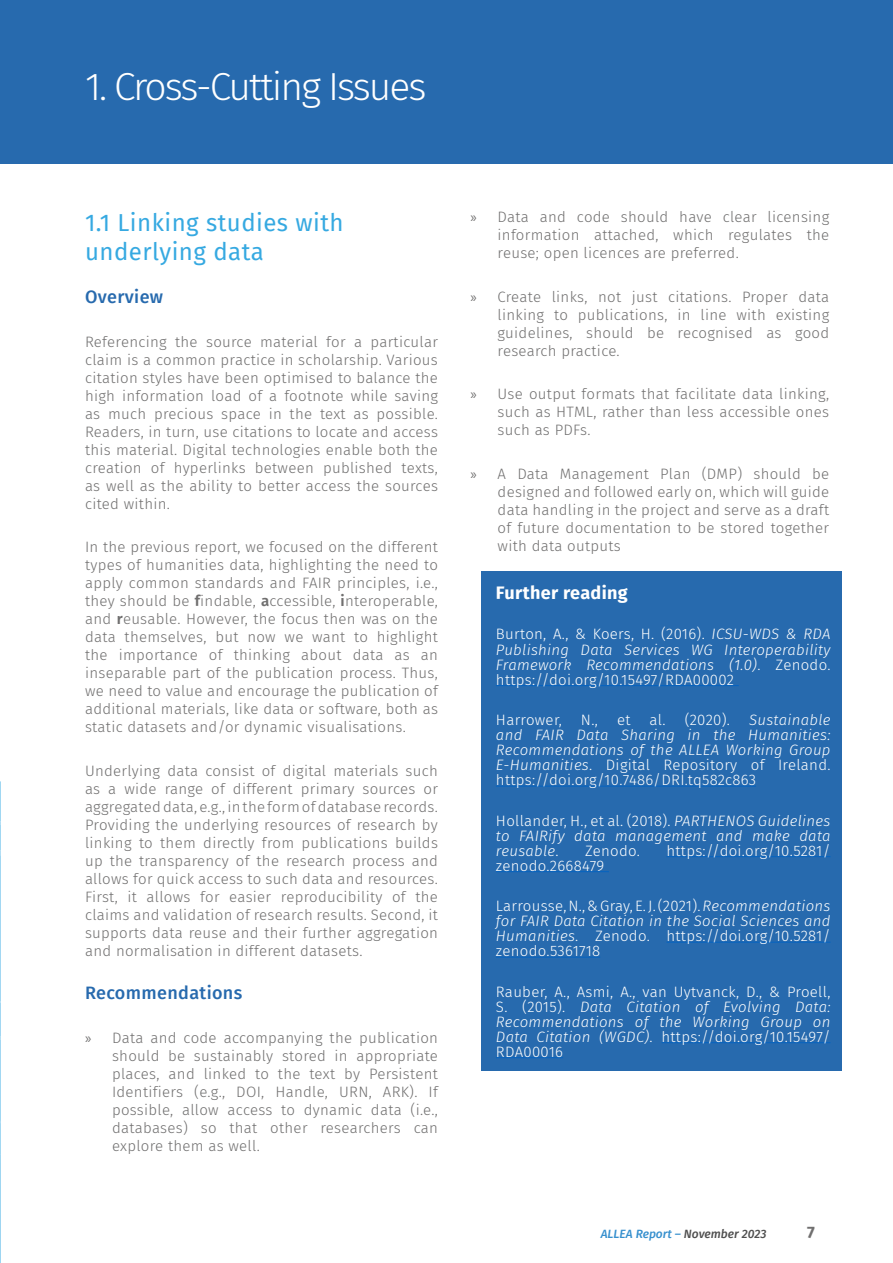
<style>
.page{position:relative;width:893px;height:1263px;background:#fff}
.page>*{position:absolute;margin:0;border:0;box-sizing:border-box;transform-origin:0 0}
.t1{font:300 39px "Fira Sans";letter-spacing:-.05em;color:#fff}
.t2{font:24px/28.8px "Fira Sans";letter-spacing:.02em;color:#36a9e1}
.t3{font:500 18px "Fira Sans";letter-spacing:.02em;color:#276aae}
.t4{font:700 18px "Fira Sans";letter-spacing:.02em;color:#fff}
.t5{font:700 16.5px "Fira Sans";color:#706f6f}
.t6{font:300 15px/18px "Fira Sans";letter-spacing:.02em;color:#706f6f;text-align:justify}
.t7{font:italic 300 15px/15px "Fira Sans";letter-spacing:.02em;color:#fff;text-align:justify}
.t8{font:300 15px/15px "Fira Sans";letter-spacing:.02em;color:#fff;text-align:justify}
.t9{font:italic 500 12px "Fira Sans";color:#3790ce}
.s1{font-weight:600}
.s2{font-family:"Myriad Pro";font-weight:400}
.s3{font-style:normal}
.s4{font-style:italic}
.s5{color:#4f4f4f}
</style>
<div class="page">
<svg style="left:0;top:781px;width:1px;height:482px"></svg>
<div style="left:0;top:0;width:893px;height:164px;background:#276aae"></div>
<div style="left:482px;top:571px;width:360px;height:500px;background:#276aae"></div>
<hr style="left:496px;top:685px;width:243px;height:1px;background:#0563c1">
<hr style="left:496px;top:786px;width:260px;height:1px;background:#0563c1">
<hr style="left:666px;top:856px;width:164px;height:1px;background:#0563c1">
<hr style="left:496px;top:871px;width:113px;height:1px;background:#0563c1">
<hr style="left:666px;top:942px;width:164px;height:1px;background:#0563c1">
<hr style="left:496px;top:957px;width:104px;height:1px;background:#0563c1">
<hr style="left:661px;top:1042px;width:169px;height:1px;background:#0563c1">
<hr style="left:496px;top:1057px;width:67px;height:1px;background:#0563c1">
<h1 class="t1" style="left:85px;top:59px;width:343px">1. Cross-Cutting Issues</h1>
<h2 class="t2" style="left:85px;top:207px;width:260px">1.1 Linking studies with underlying data</h2>
<p class="t3" style="left:85px;top:282px;width:80px">Overview</p>
<p class="t6" style="left:85px;top:332px;width:354px">Referencing the source material for a particular claim is a common practice in scholarship. Various citation styles have been optimised to balance the high information load of a footnote while saving as much precious space in the text as possible.<br>Readers, in turn, use citations to locate and access this material. Digital technologies enable both the creation of hyperlinks between published texts, as well as the ability to better access the sources cited within.</p>
<p class="t6" style="left:85px;top:538px;width:354px">In the previous report, we focused on the different types of humanities data, highlighting the need to apply common standards and FAIR principles, i.e., they should be <span class="s1">f</span>indable, <span class="s1">a</span>ccessible, <span class="s1">i</span>nteroperable, and <span class="s1">r</span>eusable. However, the focus then was on the data themselves, but now we want to highlight the importance of thinking about data as an inseparable part of the publication process. Thus, we need to value and encourage the publication of additional materials, like data or software, both as static datasets and/or dynamic visualisations.</p>
<p class="t6" style="left:85px;top:761px;width:354px">Underlying data consist of digital materials such as a wide range of different primary sources or aggregated data, e.g., in the form of database records.<br>Providing the underlying resources of research by linking to them directly from publications builds up the transparency of the research process and allows for quick access to such data and resources.<br>First, it allows for easier reproducibility of the claims and validation of research results. Second, it supports data reuse and their further aggregation and normalisation in different datasets.</p>
<p class="t3" style="left:85px;top:978px;width:159px">Recommendations</p>
<p class="t6" style="left:112px;top:1028px;width:327px;text-indent:-27px"><span class="s2">»</span> Data and code accompanying the publication should be sustainably stored in appropriate places, and linked to the text by Persistent Identifiers (e.g., DOI, Handle, URN, ARK). If possible, allow access to dynamic data (i.e., databases) so that other researchers can explore them as well.</p>
<p class="t6" style="left:498px;top:208px;width:333px;text-indent:-27px"><span class="s2">»</span> Data and code should have clear licensing information attached, which regulates the reuse; open licences are preferred.</p>
<p class="t6" style="left:498px;top:288px;width:333px;text-indent:-27px"><span class="s2">»</span> Create links, not just citations. Proper data linking to publications, in line with existing guidelines, should be recognised as good research practice.</p>
<p class="t6" style="left:498px;top:385px;width:333px;text-indent:-27px"><span class="s2">»</span> Use output formats that facilitate data linking, such as HTML, rather than less accessible ones such as PDFs.</p>
<p class="t6" style="left:498px;top:465px;width:333px;text-indent:-27px"><span class="s2">»</span> A Data Management Plan (DMP) should be designed and followed early on, which will guide data handling in the project and serve as a draft of future documentation to be stored together with data outputs</p>
<p class="t4" style="left:496px;top:577px;width:133px">Further reading</p>
<p class="t7" style="left:496px;top:627px;width:336px"><span class="s3">Burton, A., &amp; Koers, H. (2016).</span> ICSU-WDS &amp; RDA Publishing Data Services WG Interoperability Framework Recommendations (1.0)<span class="s3">. Zenodo. https://doi.org/10.15497/RDA00002</span></p>
<p class="t8" style="left:496px;top:712px;width:67px">Harrower,</p>
<p class="t8" style="left:581px;top:712px;width:18px">N.,</p>
<p class="t8" style="left:617px;top:712px;width:15px">et</p>
<p class="t8" style="left:650px;top:712px;width:82px">al. (2020).</p>
<p class="t7" style="left:496px;top:712px;width:336px;text-indent:253px">Sustainable and FAIR Data Sharing in the Humanities:<br>Recommendations of the ALLEA Working Group E-Humanities<span class="s3">. Digital Repository of Ireland. https://doi.org/10.7486/DRI.tq582c863</span></p>
<p class="t7" style="left:496px;top:813px;width:336px"><span class="s3">Hollander, H., et al. (2018).</span> PARTHENOS Guidelines to FAIRify data management and make data reusable<span class="s3">.</span></p>
<p class="t8" style="left:585px;top:843px;width:56px">Zenodo.</p>
<p class="t8" style="left:666px;top:843px;width:166px">https://doi.org/10.5281/</p>
<p class="t8" style="left:496px;top:858px;width:110px">zenodo.2668479</p>
<p class="t8" style="left:496px;top:898px;width:336px">Larrousse, N., &amp; Gray, E. J. (2021). <span class="s4">Recommendations for FAIR Data Citation in the Social Sciences and Humanities</span>. Zenodo. https://doi.org/10.5281/ zenodo.5361718</p>
<p class="t8" style="left:496px;top:984px;width:336px">Rauber, A., Asmi, A., van Uytvanck, D., &amp; Proell, S. (2015). <span class="s4">Data Citation of Evolving Data:<br>Recommendations of the Working Group on Data Citation (WGDC)</span>. https://doi.org/10.15497/ RDA00016</p>
<p class="t9" style="left:601px;top:1224px;width:167px">ALLEA Report – <span class="s5">November 2023</span></p>
<p class="t5" style="left:807px;top:1218px;width:9px">7</p>
</div>
